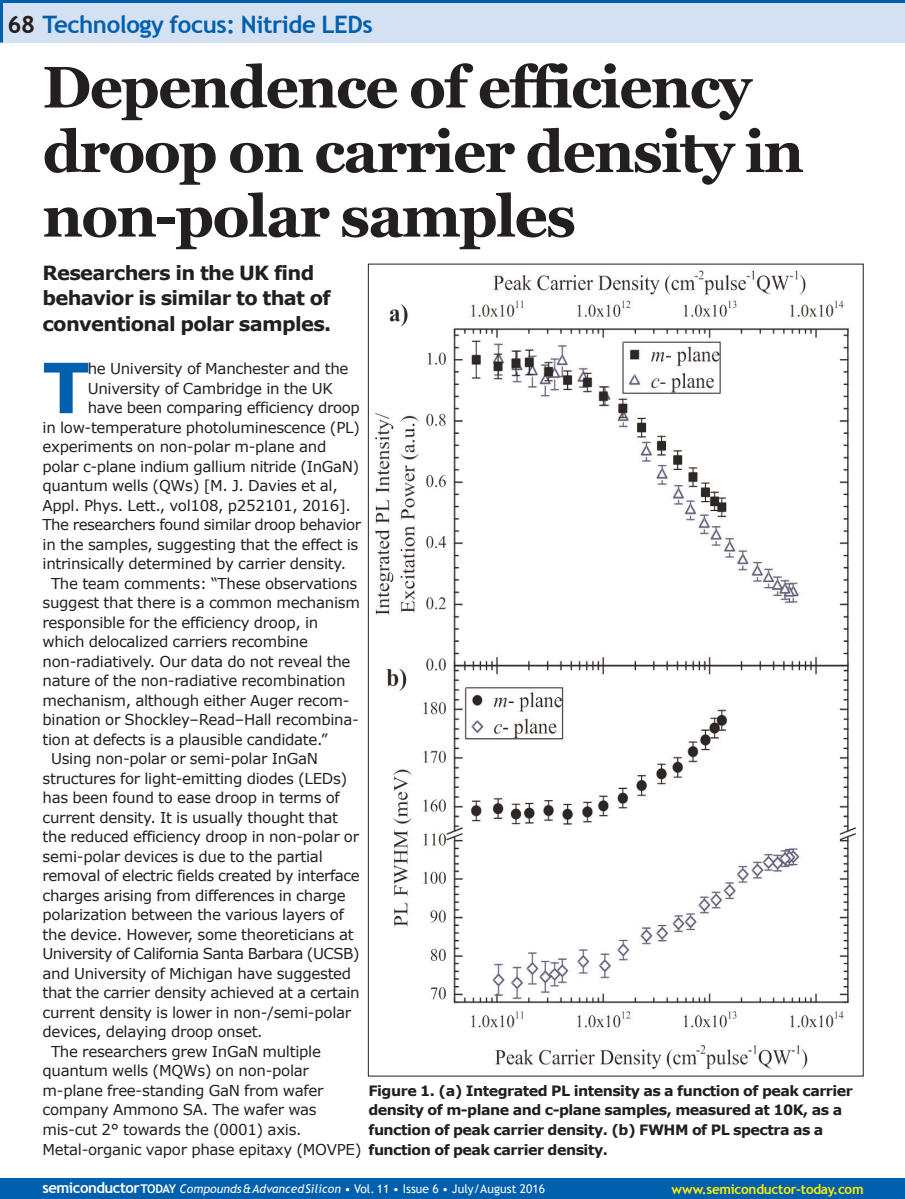
<style>
.page{position:relative;width:905px;height:1199px;background:#fff}
.page>*{position:absolute;margin:0;border:0;box-sizing:border-box;transform-origin:0 0}
.t1{font:700 69.3px "Verdana";color:#0160ae}
.t2{font:700 58.5px/64.5px "Georgia";letter-spacing:-.03em;color:#231f20}
.t3{font:700 24px "Trebuchet MS";letter-spacing:-.02em;color:#0160ae}
.t4{font:700 19.5px/25.5px "Verdana";letter-spacing:-.035em;color:#231f20}
.t5{font:15px "Verdana";letter-spacing:-.02em;color:#231f20}
.t6{font:15px "Verdana";letter-spacing:-.04em;color:#231f20}
.t7{font:700 14.25px/19.5px "Verdana";letter-spacing:-.035em;color:#231f20}
.t8{font:700 13.5px "Trebuchet MS";letter-spacing:-.02em;color:#fff101}
.t9{font:12px "Trebuchet MS";letter-spacing:.005em;color:#fff}
.s1{color:#231f20}
.s2{font-weight:700;font-size:15px}
.s3{font-weight:700}
.s4{font-style:italic}
</style>
<div class="page">
<div style="left:0;top:0;width:904px;height:43px;background:#d4e1f2"></div>
<hr style="left:0;top:0;width:3px;height:43px;background:#0160ae">
<hr style="left:0;top:0;width:904px;height:3px;background:#0160ae">
<img style="left:374px;top:270px;width:483px;height:800px">
<div style="left:0;top:1178px;width:904px;height:20px;background:#0160ae"></div>
<p class="t3" style="left:7px;top:10px;width:367px"><span class="s1">68</span> Technology focus: Nitride LEDs</p>
<p class="t2" style="left:43px;top:55px;width:763px">Dependence of efficiency droop on carrier density in non-polar samples</p>
<p class="t4" style="left:43px;top:259px;width:290px">Researchers in the UK find behavior is similar to that of conventional polar samples.</p>
<p class="t1" style="left:43px;top:343px;width:49px">T</p>
<p class="t5" style="left:88px;top:359px;width:262px">he University of Manchester and the</p>
<p class="t5" style="left:88px;top:378px;width:246px">University of Cambridge in the UK</p>
<p class="t5" style="left:88px;top:398px;width:274px">have been comparing efficiency droop</p>
<p class="t5" style="left:43px;top:417px;width:319px">in low-temperature photoluminescence (PL)</p>
<p class="t5" style="left:43px;top:437px;width:285px">experiments on non-polar m-plane and</p>
<p class="t5" style="left:43px;top:456px;width:318px">polar c-plane indium gallium nitride (InGaN)</p>
<p class="t5" style="left:43px;top:476px;width:297px">quantum wells (QWs) [M. J. Davies et al,</p>
<p class="t5" style="left:43px;top:495px;width:310px">Appl. Phys. Lett., vol108, p252101, 2016].</p>
<p class="t5" style="left:43px;top:515px;width:320px">The researchers found similar droop behavior</p>
<p class="t5" style="left:43px;top:534px;width:317px">in the samples, suggesting that the effect is</p>
<p class="t5" style="left:43px;top:554px;width:305px">intrinsically determined by carrier density.</p>
<p class="t5" style="left:51px;top:573px;width:308px">The team comments: “These observations</p>
<p class="t5" style="left:43px;top:593px;width:319px">suggest that there is a common mechanism</p>
<p class="t5" style="left:43px;top:612px;width:277px">responsible for the efficiency droop, in</p>
<p class="t5" style="left:43px;top:632px;width:267px">which delocalized carriers recombine</p>
<p class="t5" style="left:43px;top:651px;width:309px">non-radiatively. Our data do not reveal the</p>
<p class="t5" style="left:43px;top:671px;width:304px">nature of the non-radiative recombination</p>
<p class="t5" style="left:43px;top:690px;width:308px">mechanism, although either Auger recom-</p>
<p class="t5" style="left:43px;top:710px;width:318px">bination or Shockley–Read–Hall recombina-</p>
<p class="t5" style="left:43px;top:729px;width:287px">tion at defects is a plausible candidate.”</p>
<p class="t5" style="left:51px;top:749px;width:269px">Using non-polar or semi-polar InGaN</p>
<p class="t5" style="left:43px;top:768px;width:306px">structures for light-emitting diodes (LEDs)</p>
<p class="t5" style="left:43px;top:788px;width:299px">has been found to ease droop in terms of</p>
<p class="t5" style="left:43px;top:807px;width:297px">current density. It is usually thought that</p>
<p class="t5" style="left:43px;top:827px;width:318px">the reduced efficiency droop in non-polar or</p>
<p class="t5" style="left:43px;top:846px;width:282px">semi-polar devices is due to the partial</p>
<p class="t5" style="left:43px;top:866px;width:319px">removal of electric fields created by interface</p>
<p class="t5" style="left:43px;top:885px;width:305px">charges arising from differences in charge</p>
<p class="t5" style="left:43px;top:905px;width:303px">polarization between the various layers of</p>
<p class="t5" style="left:43px;top:924px;width:312px">the device. However, some theoreticians at</p>
<p class="t6" style="left:43px;top:944px;width:318px">University of California Santa Barbara (UCSB)</p>
<p class="t5" style="left:43px;top:963px;width:310px">and University of Michigan have suggested</p>
<p class="t5" style="left:43px;top:983px;width:318px">that the carrier density achieved at a certain</p>
<p class="t5" style="left:43px;top:1002px;width:310px">current density is lower in non-/semi-polar</p>
<p class="t5" style="left:43px;top:1022px;width:222px">devices, delaying droop onset.</p>
<p class="t5" style="left:51px;top:1041px;width:271px">The researchers grew InGaN multiple</p>
<p class="t5" style="left:43px;top:1061px;width:268px">quantum wells (MQWs) on non-polar</p>
<p class="t5" style="left:43px;top:1080px;width:282px">m-plane free-standing GaN from wafer</p>
<p class="t5" style="left:43px;top:1100px;width:276px">company Ammono SA. The wafer was</p>
<p class="t5" style="left:43px;top:1119px;width:261px">mis-cut 2° towards the (0001) axis.</p>
<p class="t5" style="left:43px;top:1139px;width:320px">Metal-organic vapor phase epitaxy (MOVPE)</p>
<p class="t7" style="left:368px;top:1080px;width:486px">Figure 1. (a) Integrated PL intensity as a function of peak carrier density of m-plane and c-plane samples, measured at 10K, as a function of peak carrier density. (b) FWHM of PL spectra as a function of peak carrier density.</p>
<p class="t9" style="left:43px;top:1181px;width:504px"><span class="s2">semiconductor</span><span class="s3">TODAY</span> <span class="s4">Compounds&amp;AdvancedSilicon</span> • Vol. 11 • Issue 6 • July/August 2016</p>
<p class="t8" style="left:671px;top:1180px;width:194px">www.semiconductor-today.com</p>
</div>
